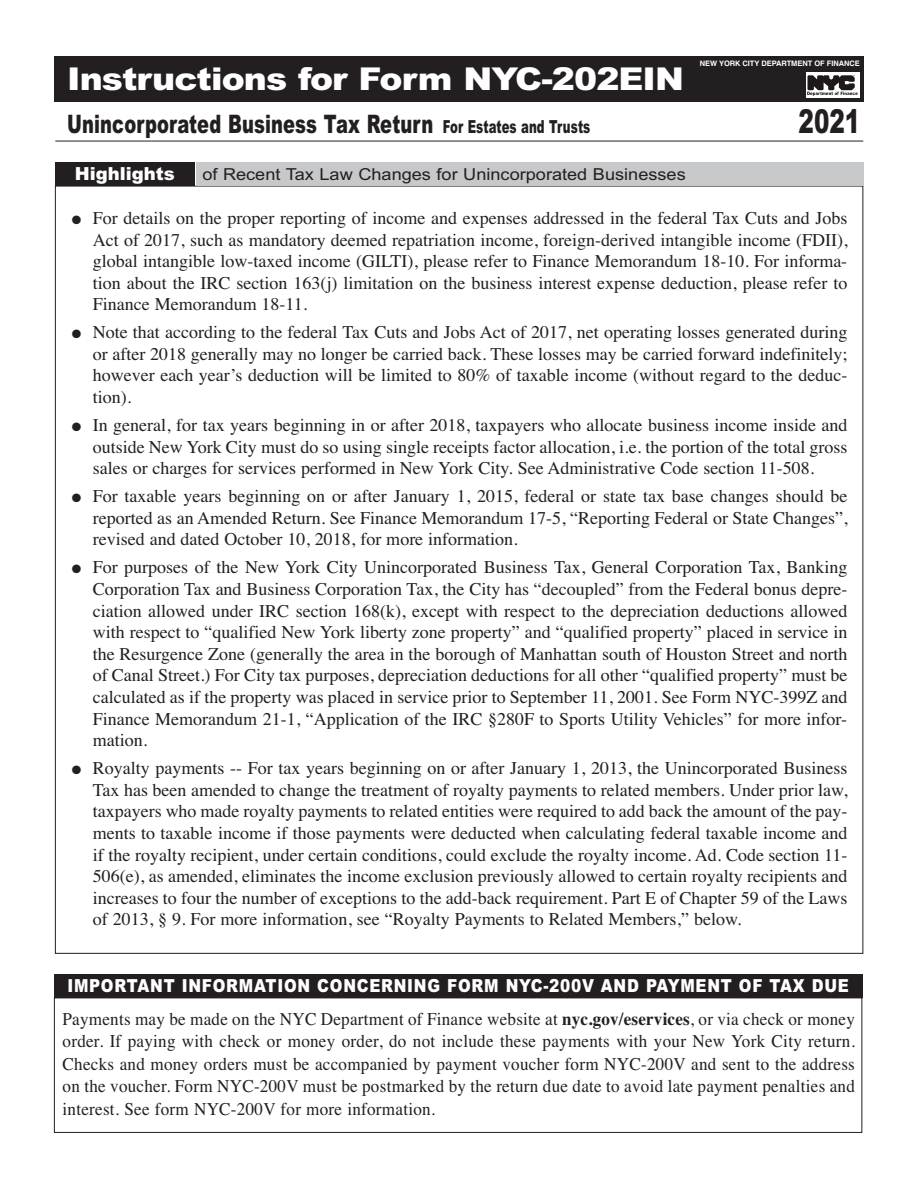
<style>
.page{position:relative;width:918px;height:1188px;background:#fff}
.page>*{position:absolute;margin:0;border:0;box-sizing:border-box;transform-origin:0 0}
.t1{font:900 33px "Arial";color:#231f20;scale:.7 1}
.t2{font:900 31.5px "Arial";letter-spacing:-.025em;color:#fff;scale:1.1 1}
.t3{font:900 25.5px "Arial";letter-spacing:.005em;color:#231f20;scale:.7 1}
.t4{font:18px/21.6px "Times";color:#231f20;text-align:justify}
.t5{font:18px/22.5px "Times";color:#231f20;text-align:justify;scale:.95 1}
.t6{font:900 18px "Arial";letter-spacing:.045em;color:#fff;scale:.85 1}
.t7{font:900 18px "Arial";color:#fff}
.t8{font:16.5px "Arial";color:#231f20;scale:1.1 1}
.t9{font:700 7.5px "Helvetica";letter-spacing:-.01em;color:#fff}
.s1{font-size:18px}
.s2{font-weight:700}
</style>
<div class="page">
<div style="left:54px;top:56px;width:809px;height:45px;background:#231f20"></div>
<hr style="left:55px;top:141px;width:808px;height:1px;background:#231f20">
<img style="left:807px;top:72px;width:53px;height:26px">
<div style="left:54px;top:998px;width:808px;height:135px;border:1px solid #231f20"></div>
<div style="left:55px;top:163px;width:139px;height:23px;background:#231f20"></div>
<div style="left:196px;top:163px;width:667px;height:23px;background:#c7c8ca"></div>
<div style="left:54px;top:974px;width:808px;height:24px;background:#231f20"></div>
<p class="t9" style="left:700px;top:60px;width:161px">NEW YORK CITY DEPARTMENT OF FINANCE</p>
<h2 class="t2" style="left:67px;top:68px;width:562px">Instructions for Form NYC-202EIN</h2>
<h3 class="t3" style="left:67px;top:114px;width:749px">Unincorporated Business Tax Return <span class="s1">For Estates and Trusts</span></h3>
<h1 class="t1" style="left:799px;top:109px;width:90px">2021</h1>
<p class="t7" style="left:75px;top:167px;width:101px">Highlights</p>
<p class="t8" style="left:202px;top:168px;width:441px">of Recent Tax Law Changes for Unincorporated Businesses</p>
<p class="t4" style="left:93px;top:209px;width:756px;text-indent:-21px">● For details on the proper reporting of income and expenses addressed in the federal Tax Cuts and Jobs Act of 2017, such as mandatory deemed repatriation income, foreign-derived intangible income (FDII), global intangible low-taxed income (GILTI), please refer to Finance Memorandum 18-10. For informa&shy;tion about the IRC section 163(j) limitation on the business interest expense deduction, please refer to Finance Memorandum 18-11.</p>
<p class="t4" style="left:93px;top:323px;width:756px;text-indent:-21px">● Note that according to the federal Tax Cuts and Jobs Act of 2017, net operating losses generated during or after 2018 generally may no longer be carried back. These losses may be carried forward indefinitely; however each year’s deduction will be limited to 80% of taxable income (without regard to the deduc&shy;tion).</p>
<p class="t4" style="left:93px;top:416px;width:756px;text-indent:-21px">● In general, for tax years beginning in or after 2018, taxpayers who allocate business income inside and outside New York City must do so using single receipts factor allocation, i.e. the portion of the total gross sales or charges for services performed in New York City. See Administrative Code section 11-508.</p>
<p class="t4" style="left:93px;top:487px;width:756px;text-indent:-21px">● For taxable years beginning on or after January 1, 2015, federal or state tax base changes should be reported as an Amended Return. See Finance Memorandum 17-5, “Reporting Federal or State Changes”, revised and dated October 10, 2018, for more information.</p>
<p class="t4" style="left:93px;top:558px;width:756px;text-indent:-21px">● For purposes of the New York City Unincorporated Business Tax, General Corporation Tax, Banking Corporation Tax and Business Corporation Tax, the City has “decoupled” from the Federal bonus depre&shy;ciation allowed under IRC section 168(k), except with respect to the depreciation deductions allowed with respect to “qualified New York liberty zone property” and “qualified property” placed in service in the Resurgence Zone (generally the area in the borough of Manhattan south of Houston Street and north of Canal Street.) For City tax purposes, depreciation deductions for all other “qualified property” must be calculated as if the property was placed in service prior to September 11, 2001. See Form NYC-399Z and Finance Memorandum 21-1, “Application of the IRC §280F to Sports Utility Vehicles” for more infor&shy;mation.</p>
<p class="t4" style="left:93px;top:759px;width:756px;text-indent:-21px">● Royalty payments -- For tax years beginning on or after January 1, 2013, the Unincorporated Business Tax has been amended to change the treatment of royalty payments to related members. Under prior law, taxpayers who made royalty payments to related entities were required to add back the amount of the pay&shy;ments to taxable income if those payments were deducted when calculating federal taxable income and if the royalty recipient, under certain conditions, could exclude the royalty income. Ad. Code section 11- 506(e), as amended, eliminates the income exclusion previously allowed to certain royalty recipients and increases to four the number of exceptions to the add-back requirement. Part E of Chapter 59 of the Laws of 2013, § 9. For more information, see “Royalty Payments to Related Members,” below.</p>
<p class="t6" style="left:67px;top:979px;width:921px">IMPORTANT INFORMATION CONCERNING FORM NYC-200V AND PAYMENT OF TAX DUE</p>
<p class="t5" style="left:62px;top:1009px;width:836px">Payments may be made on the NYC Department of Finance website at <span class="s2">nyc.gov/eservices</span>, or via check or money order. If paying with check or money order, do not include these payments with your New York City return.<br>Checks and money orders must be accompanied by payment voucher form NYC-200V and sent to the address on the voucher. Form NYC-200V must be postmarked by the return due date to avoid late payment penalties and interest. See form NYC-200V for more information.</p>
</div>
